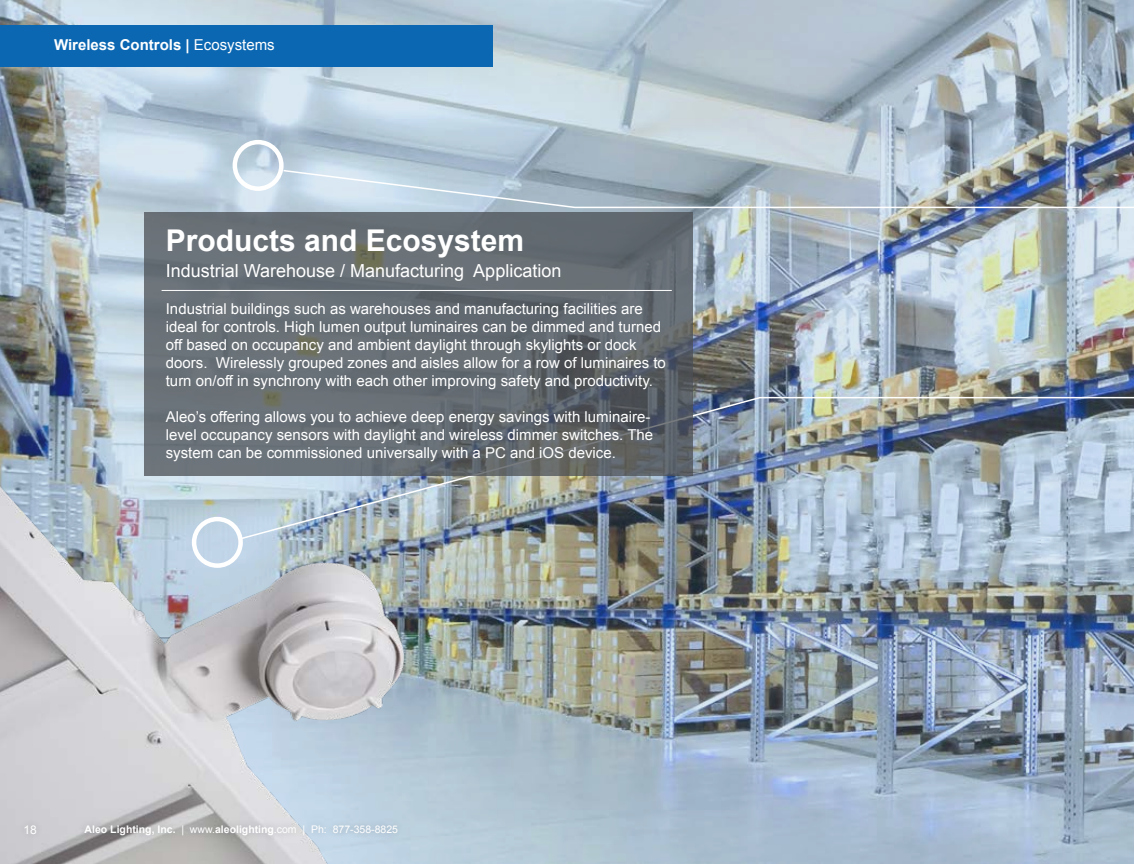
<style>
.page{position:relative;width:1134px;height:864px;background:#fff}
.page>*{position:absolute;margin:0;border:0;box-sizing:border-box;transform-origin:0 0}
.t1{font:700 30px "Arial";color:#fff}
.t2{font:18px "Arial";color:#fff}
.t3{font:15px/18px "Arial";color:#fff}
.t4{font:700 15px "Arial";color:#fff}
.t5{font:12px "Arial";color:#fff}
.t6{font:700 10.5px "Arial";color:#fff}
.s1{font-weight:400}
</style>
<div class="page">
<img style="left:0;top:0;width:1134px;height:864px">
<img style="left:513px;top:396px;width:621px;height:144px">
<img style="left:0;top:472px;width:513px;height:392px">
<div style="left:233px;top:140px;width:51px;height:51px;border:4px solid #fff;border-radius:50%"></div>
<img style="left:282px;top:169px;width:852px;height:40px">
<svg style="left:145px;top:213px;width:548px;height:263px;background:#646b71"></svg>
<hr style="left:162px;top:290px;width:510px;height:1px;background:#fff">
<div style="left:18px;top:817px;width:26px;height:24px;background:#cac9ce"></div>
<div style="left:77px;top:817px;width:328px;height:25px;background:#000;opacity:.2"></div>
<div style="left:0;top:26px;width:492px;height:41px;background:#0b67b2"></div>
<p class="t4" style="left:54px;top:34px;width:222px">Wireless Controls | <span class="s1">Ecosystems</span></p>
<h1 class="t1" style="left:166px;top:221px;width:360px">Products and Ecosystem</h1>
<p class="t2" style="left:166px;top:259px;width:397px">Industrial Warehouse / Manufacturing Application</p>
<p class="t3" style="left:166px;top:300px;width:502px">Industrial buildings such as warehouses and manufacturing facilities are ideal for controls. High lumen output luminaires can be dimmed and turned off based on occupancy and ambient daylight through skylights or dock doors. Wirelessly grouped zones and aisles allow for a row of luminaires to turn on/off in synchrony with each other improving safety and productivity.</p>
<p class="t3" style="left:166px;top:408px;width:489px">Aleo’s offering allows you to achieve deep energy savings with luminaire&shy;level occupancy sensors with daylight and wireless dimmer switches. The system can be commissioned universally with a PC and iOS device.</p>
<p class="t5" style="left:23px;top:822px;width:15px">18</p>
<p class="t6" style="left:85px;top:822px;width:315px">Aleo Lighting, Inc. <span class="s1">| www.</span>aleolighting<span class="s1">.com | Ph: 877-358-8825</span></p>
</div>
